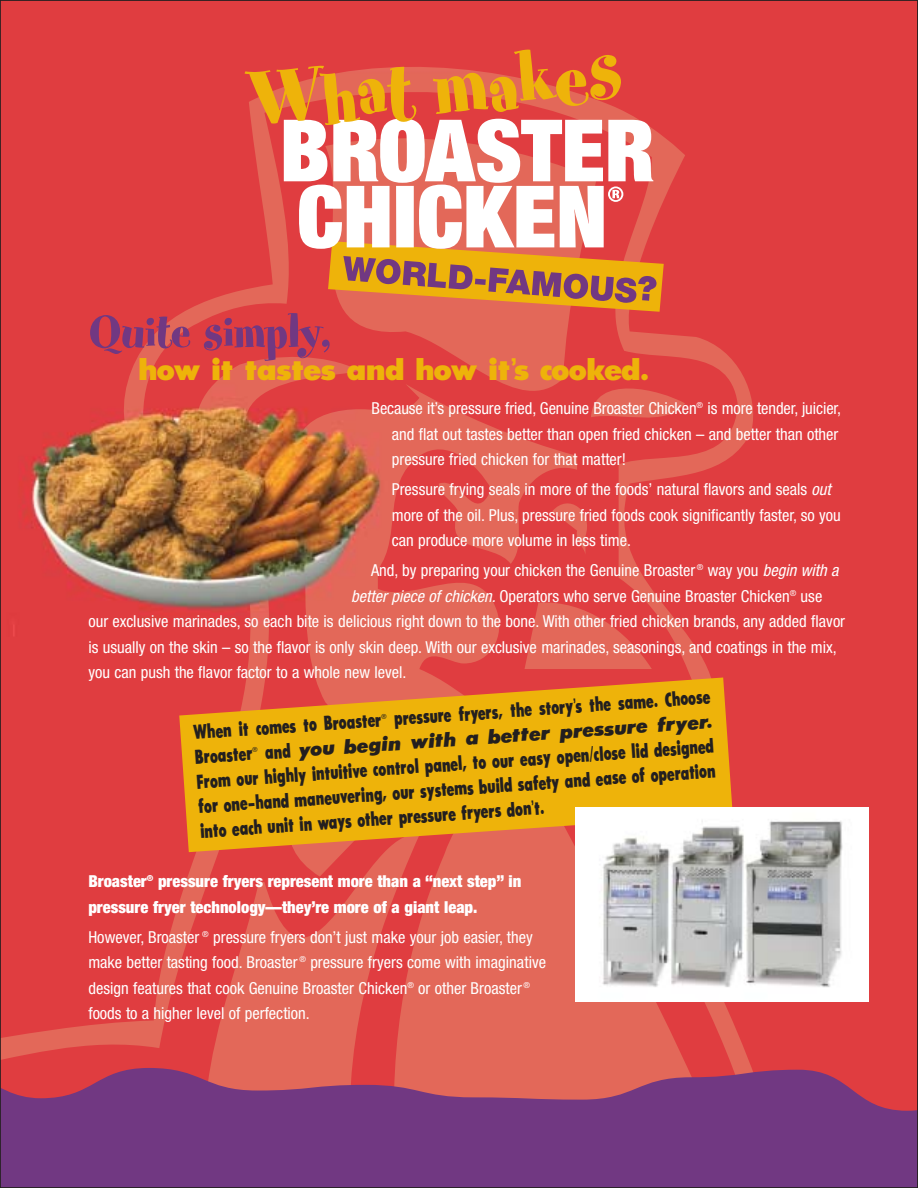
<style>
.page{position:relative;width:918px;height:1188px;background:#fff}
.page>*{position:absolute;margin:0;border:0;box-sizing:border-box;transform-origin:0 0}
.t1{font:50.85px "Spumoni LP";color:#713882}
.t2{font:700 expanded 29.7px "Sans Serif FLF";letter-spacing:-.02em;color:#eeb30a}
.t3{font:700 expanded 19.8px/24.6px "Sans Serif FLF Cond";color:#231f1f;text-align:justify}
.t4{font:italic 700 expanded 19.8px "Sans Serif FLF";color:#231f1f}
.t5{font:condensed 16.5px/25.5px "Helvetica Neue";color:#fff}
.t6{font:900 condensed 16.5px/25.5px "Helvetica Neue";color:#fff}
.s1{font-style:italic}
.s2{font-family:"Sans Serif FLF Cond";font-style:normal}
</style>
<div class="page">
<div style="left:2px;top:2px;width:914px;height:1060px;background:#e03d40"></div>
<img style="left:2px;top:47px;width:913px;height:1015px">
<svg style="left:2px;top:1062px;width:914px;height:124px;background:#873e77"></svg>
<svg style="left:245px;top:50px;width:419px;height:262px"></svg>
<svg style="left:179px;top:678px;width:554px;height:174px;background:#eba016"></svg>
<img style="left:576px;top:808px;width:293px;height:193px">
<svg style="left:381px;top:713px;width:6px;height:6px"></svg>
<svg style="left:252px;top:747px;width:6px;height:5px"></svg>
<h1 class="t1" style="left:88px;top:315px;width:245px">Quite simply,</h1>
<h2 class="t2" style="left:138px;top:359px;width:513px">how it tastes and how it’s cooked.</h2>
<p class="t5" style="left:392px;top:397px;width:451px;text-indent:-20px">Because it’s pressure fried, Genuine Broaster Chicken<sup>®</sup> is more tender, juicier, and flat out tastes better than open fried chicken – and better than other pressure fried chicken for that matter!</p>
<p class="t5" style="left:392px;top:478px;width:451px">Pressure frying seals in more of the foods’ natural flavors and seals <span class="s1">out </span>more of the oil. Plus, pressure fried foods cook significantly faster, so you can produce more volume in less time.</p>
<p class="t5" style="left:371px;top:559px;width:469px">And, by preparing your chicken the Genuine Broaster <sup>®</sup> way you <span class="s1">begin with a</span></p>
<p class="t5" style="left:351px;top:584px;width:473px"><span class="s1">better piece of chicken.</span> Operators who serve Genuine Broaster Chicken<sup>®</sup> use</p>
<p class="t5" style="left:88px;top:610px;width:758px">our exclusive marinades, so each bite is delicious right down to the bone. With other fried chicken brands, any added flavor</p>
<p class="t5" style="left:88px;top:635px;width:750px">is usually on the skin – so the flavor is only skin deep. With our exclusive marinades, seasonings, and coatings in the mix,</p>
<p class="t5" style="left:88px;top:661px;width:320px">you can push the flavor factor to a whole new level.</p>
<p class="t3" style="left:393px;top:708px;width:318px;rotate:-4deg">pressure fryers, the story’s the same. Choose</p>
<p class="t3" style="left:193px;top:722px;width:190px;rotate:-4deg">When it comes to Broaster</p>
<p class="t4" style="left:265px;top:744px;width:449px;rotate:-4deg"><span class="s2">and</span> you begin with a better pressure fryer.</p>
<p class="t3" style="left:196px;top:771px;width:520px;rotate:-4deg">From our highly intuitive control panel, to our easy open/close lid designed for one-hand maneuvering, our systems build safety and ease of operation into each unit in ways other pressure fryers don’t.</p>
<p class="t3" style="left:194px;top:747px;width:59px;rotate:-4deg">Broaster</p>
<p class="t6" style="left:88px;top:870px;width:434px">Broaster<sup>®</sup> pressure fryers represent more than a “next step” in pressure fryer technology—they’re more of a giant leap.</p>
<p class="t5" style="left:88px;top:925px;width:459px">However, Broaster <sup>®</sup> pressure fryers don’t just make your job easier, they make better tasting food. Broaster <sup>®</sup> pressure fryers come with imaginative design features that cook Genuine Broaster Chicken<sup>®</sup> or other Broaster <sup>® </sup>foods to a higher level of perfection.</p>
</div>
